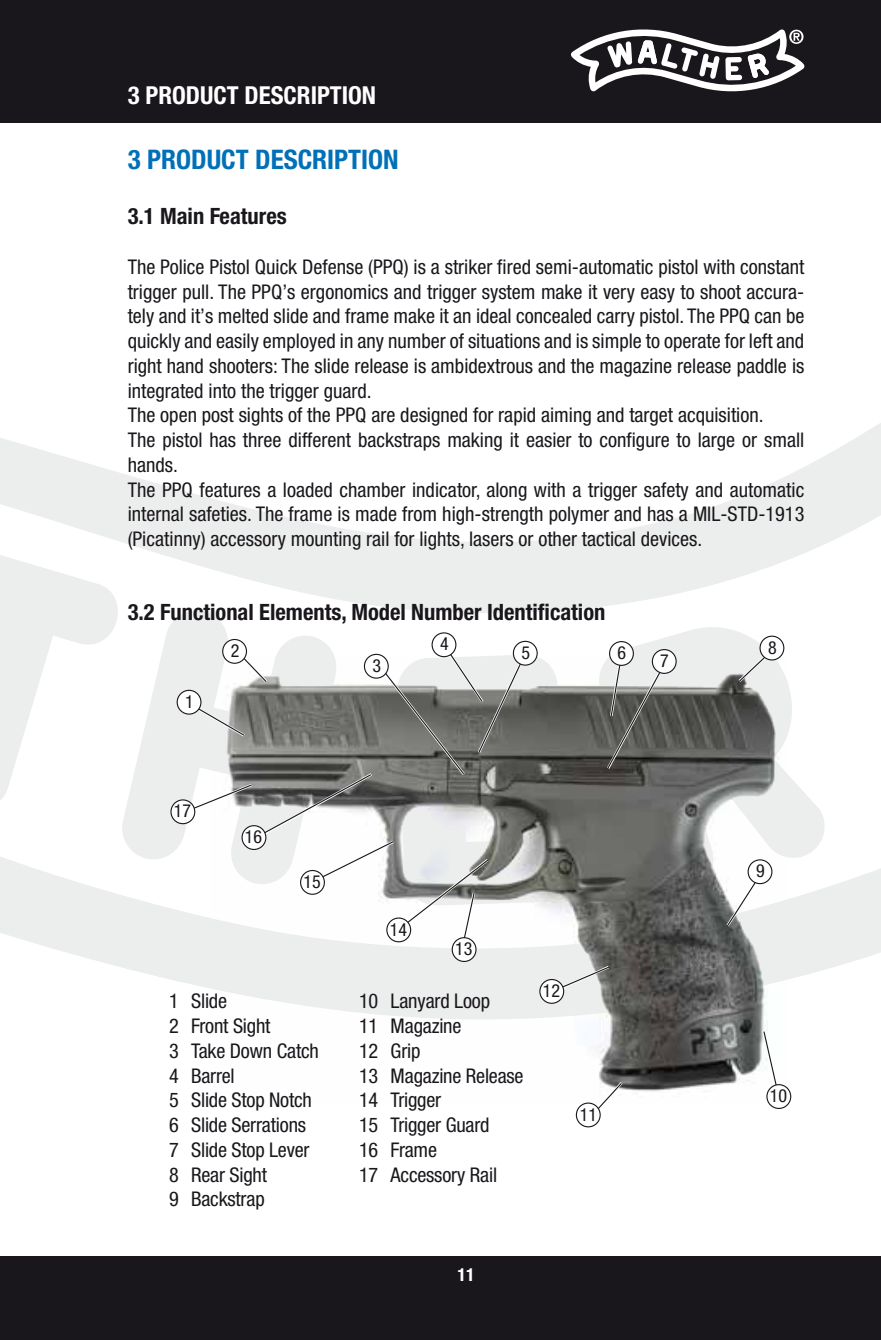
<style>
.page{position:relative;width:881px;height:1340px;background:#fff}
.page>*{position:absolute;margin:0;border:0;box-sizing:border-box;transform-origin:0 0}
.t1{font:700 condensed 27px "Helvetica Neue LT Pro";color:#0070b8}
.t2{font:700 condensed 24.75px "Helvetica Neue LT Pro";color:#fff}
.t3{font:700 condensed 22.5px "Helvetica Neue LT Pro";color:#1a171c}
.t4{font:condensed 20.25px/24.8px "Helvetica Neue LT Pro";color:#1a171c}
.t5{font:condensed 18px "Helvetica Neue LT Pro";color:#1a171c}
.t6{font:700 condensed 18px "Helvetica Neue LT Pro";color:#fff}
</style>
<div class="page">
<div style="left:0;top:0;width:880px;height:123px;background:#1a171c"></div>
<div style="left:0;top:1256px;width:880px;height:83px;background:#1a171c"></div>
<svg style="left:0;top:423px;width:880px;height:565px"></svg>
<svg style="left:119px;top:607px;width:220px;height:280px"></svg>
<svg style="left:595px;top:618px;width:232px;height:276px"></svg>
<svg style="left:0;top:544px;width:121px;height:269px"></svg>
<svg style="left:571px;top:29px;width:233px;height:63px"></svg>
<img style="left:210px;top:658px;width:578px;height:436px">
<img style="left:567px;top:674px;width:162px;height:226px">
<div style="left:223px;top:639px;width:23px;height:24px;background:#fff;border-radius:50%"></div>
<div style="left:222px;top:639px;width:25px;height:25px;border:1px solid #1a171c;border-radius:50%"></div>
<svg style="left:177px;top:690px;width:24px;height:24px"></svg>
<div style="left:176px;top:689px;width:25px;height:25px;border:1px solid #1a171c;border-radius:50%"></div>
<div style="left:171px;top:800px;width:24px;height:23px;background:#fff;border-radius:50%"></div>
<div style="left:170px;top:799px;width:25px;height:25px;border:1px solid #1a171c;border-radius:50%"></div>
<div style="left:432px;top:633px;width:23px;height:23px;background:#fff;border-radius:50%"></div>
<div style="left:431px;top:632px;width:25px;height:25px;border:1px solid #1a171c;border-radius:50%"></div>
<svg style="left:513px;top:641px;width:24px;height:24px"></svg>
<div style="left:512px;top:640px;width:25px;height:25px;border:1px solid #1a171c;border-radius:50%"></div>
<div style="left:609px;top:641px;width:24px;height:24px;background:#fff;border-radius:50%"></div>
<div style="left:608px;top:641px;width:25px;height:25px;border:1px solid #1a171c;border-radius:50%"></div>
<svg style="left:606px;top:660px;width:58px;height:110px"></svg>
<div style="left:652px;top:649px;width:24px;height:24px;background:#fff;border-radius:50%"></div>
<div style="left:651px;top:649px;width:25px;height:25px;border:1px solid #1a171c;border-radius:50%"></div>
<svg style="left:737px;top:649px;width:36px;height:33px"></svg>
<div style="left:759px;top:636px;width:24px;height:24px;background:#fff;border-radius:50%"></div>
<div style="left:759px;top:635px;width:25px;height:25px;border:1px solid #1a171c;border-radius:50%"></div>
<svg style="left:725px;top:871px;width:37px;height:56px"></svg>
<div style="left:747px;top:859px;width:24px;height:24px;background:#fff;border-radius:50%"></div>
<div style="left:747px;top:859px;width:25px;height:25px;border:1px solid #1a171c;border-radius:50%"></div>
<svg style="left:762px;top:1030px;width:19px;height:73px"></svg>
<div style="left:766px;top:1084px;width:24px;height:24px;background:#fff;border-radius:50%"></div>
<div style="left:766px;top:1084px;width:25px;height:24px;border:1px solid #1a171c;border-radius:50%"></div>
<svg style="left:590px;top:1081px;width:32px;height:35px"></svg>
<div style="left:576px;top:1103px;width:24px;height:23px;background:#fff;border-radius:50%"></div>
<div style="left:575px;top:1102px;width:25px;height:25px;border:1px solid #1a171c;border-radius:50%"></div>
<svg style="left:552px;top:965px;width:58px;height:27px"></svg>
<div style="left:539px;top:979px;width:24px;height:24px;background:#fff;border-radius:50%"></div>
<div style="left:539px;top:979px;width:25px;height:24px;border:1px solid #1a171c;border-radius:50%"></div>
<div style="left:452px;top:937px;width:24px;height:24px;background:#fff;border-radius:50%"></div>
<div style="left:451px;top:937px;width:25px;height:25px;border:1px solid #1a171c;border-radius:50%"></div>
<svg style="left:184px;top:648px;width:383px;height:303px"></svg>
<div style="left:300px;top:870px;width:24px;height:24px;background:#fff;border-radius:50%"></div>
<div style="left:300px;top:870px;width:25px;height:24px;border:1px solid #1a171c;border-radius:50%"></div>
<p class="t2" style="left:128px;top:80px;width:250px">3 PRODUCT DESCRIPTION</p>
<h1 class="t1" style="left:128px;top:143px;width:272px">3 PRODUCT DESCRIPTION</h1>
<p class="t3" style="left:128px;top:203px;width:160px">3.1 Main Features</p>
<p class="t4" style="left:128px;top:254px;width:678px">The Police Pistol Quick Defense (PPQ) is a striker fired semi-automatic pistol with constant trigger pull. The PPQ’s ergonomics and trigger system make it very easy to shoot accura&shy;tely and it’s melted slide and frame make it an ideal concealed carry pistol. The PPQ can be quickly and easily employed in any number of situations and is simple to operate for left and right hand shooters: The slide release is ambidextrous and the magazine release paddle is integrated into the trigger guard.<br>The open post sights of the PPQ are designed for rapid aiming and target acquisition.<br>The pistol has three different backstraps making it easier to configure to large or small hands.<br>The PPQ features a loaded chamber indicator, along with a trigger safety and automatic internal safeties. The frame is made from high-strength polymer and has a MIL-STD-1913 (Picatinny) accessory mounting rail for lights, lasers or other tactical devices.</p>
<p class="t3" style="left:128px;top:599px;width:479px">3.2 Functional Elements, Model Number Identification</p>
<p class="t5" style="left:185px;top:691px;width:10px">1</p>
<p class="t5" style="left:230px;top:640px;width:10px">2</p>
<p class="t5" style="left:372px;top:655px;width:10px">3</p>
<p class="t5" style="left:440px;top:633px;width:10px">4</p>
<p class="t5" style="left:521px;top:642px;width:10px">5</p>
<p class="t5" style="left:617px;top:642px;width:10px">6</p>
<p class="t5" style="left:660px;top:650px;width:10px">7</p>
<p class="t5" style="left:174px;top:800px;width:19px">17</p>
<p class="t5" style="left:245px;top:826px;width:19px">16</p>
<p class="t5" style="left:303px;top:871px;width:19px">15</p>
<p class="t5" style="left:389px;top:918px;width:19px">14</p>
<p class="t5" style="left:455px;top:938px;width:19px">13</p>
<p class="t4" style="left:169px;top:988px;width:151px">1 Slide<br>2 Front Sight<br>3 Take Down Catch<br>4 Barrel<br>5 Slide Stop Notch<br>6 Slide Serrations<br>7 Slide Stop Lever<br>8 Rear Sight<br>9 Backstrap</p>
<p class="t4" style="left:359px;top:988px;width:166px">10 Lanyard Loop<br>11 Magazine<br>12 Grip<br>13 Magazine Release<br>14 Trigger<br>15 Trigger Guard<br>16 Frame<br>17 Accessory Rail</p>
<p class="t5" style="left:542px;top:980px;width:19px">12</p>
<p class="t5" style="left:579px;top:1103px;width:19px">11</p>
<p class="t6" style="left:457px;top:1264px;width:19px">11</p>
<p class="t5" style="left:767px;top:636px;width:10px">8</p>
<p class="t5" style="left:755px;top:860px;width:10px">9</p>
<p class="t5" style="left:769px;top:1085px;width:19px">10</p>
</div>
